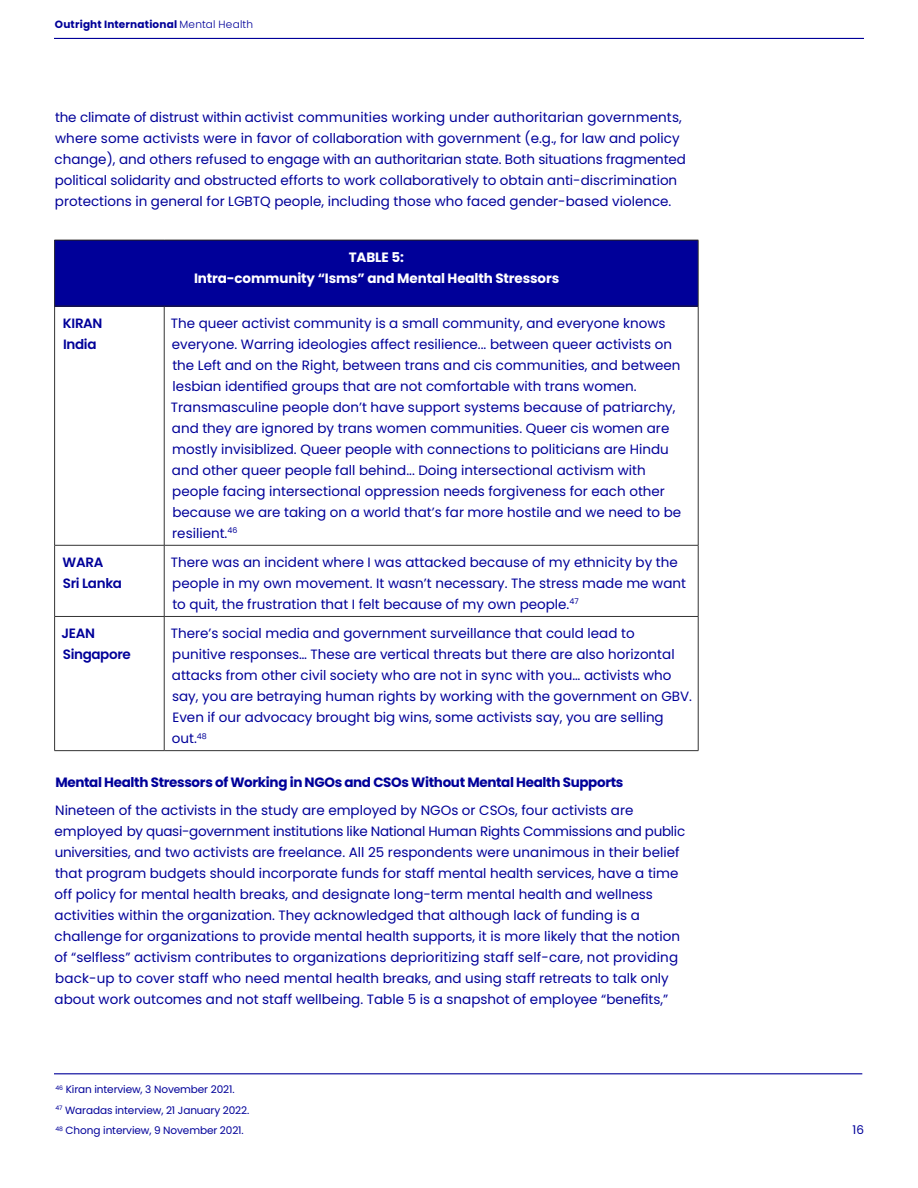
<style>
.page{position:relative;width:918px;height:1188px;background:#fff}
.page>*{position:absolute;margin:0;border:0;box-sizing:border-box;transform-origin:0 0}
.Contents{font:13.5px/21px "Poppins";color:#009}
.Contents-2{font:700 13.5px "Poppins";letter-spacing:-.025em;color:#009}
.Contents-3{font:700 13.5px/21px "Poppins";letter-spacing:-.01em;color:#fff;text-align:center}
.Contents-4{font:600 13.5px/21px "Poppins";letter-spacing:-.025em;color:#009}
.Body_text_1{font:12px "Poppins";color:#009}
.Contents-5{font:10.5px "Poppins";letter-spacing:-.01em;color:#009}
.t1{font:700 10.5px "Poppins";letter-spacing:.02em;color:#009}
.s1{font-weight:300}
</style>
<div class="page">
<hr style="left:54px;top:38px;width:810px;height:1px;background:#009">
<div style="left:55px;top:240px;width:643px;height:66px;background:#009"></div>
<hr style="left:54px;top:240px;width:1px;height:66px;background:#333">
<hr style="left:54px;top:240px;width:110px;height:1px;background:#231f20">
<hr style="left:164px;top:240px;width:534px;height:1px;background:#231f20">
<hr style="left:698px;top:240px;width:1px;height:66px;background:#333">
<hr style="left:55px;top:306px;width:109px;height:1px;background:#231f20">
<hr style="left:164px;top:306px;width:534px;height:1px;background:#231f20">
<hr style="left:54px;top:306px;width:1px;height:239px;background:#333">
<hr style="left:164px;top:306px;width:1px;height:239px;background:#333">
<hr style="left:698px;top:306px;width:1px;height:239px;background:#333">
<hr style="left:54px;top:545px;width:110px;height:1px;background:#333">
<hr style="left:54px;top:545px;width:1px;height:71px;background:#333">
<hr style="left:164px;top:545px;width:534px;height:1px;background:#333">
<hr style="left:164px;top:545px;width:1px;height:71px;background:#333">
<hr style="left:698px;top:545px;width:1px;height:71px;background:#333">
<hr style="left:54px;top:616px;width:110px;height:1px;background:#333">
<hr style="left:54px;top:617px;width:1px;height:133px;background:#333">
<hr style="left:164px;top:616px;width:534px;height:1px;background:#333">
<hr style="left:164px;top:617px;width:1px;height:133px;background:#333">
<hr style="left:698px;top:617px;width:1px;height:133px;background:#333">
<hr style="left:54px;top:750px;width:110px;height:1px;background:#333">
<hr style="left:164px;top:750px;width:534px;height:1px;background:#333">
<hr style="left:54px;top:1073px;width:808px;height:1px;background:#009">
<p class="t1" style="left:55px;top:19px;width:200px">Outright International <span class="s1">Mental Health</span></p>
<p class="Contents" style="left:55px;top:107px;width:633px">the climate of distrust within activist communities working under authoritarian governments, where some activists were in favor of collaboration with government (e.g., for law and policy change), and others refused to engage with an authoritarian state. Both situations fragmented political solidarity and obstructed efforts to work collaboratively to obtain anti-discrimination protections in general for LGBTQ people, including those who faced gender-based violence.</p>
<p class="Contents-3" style="left:194px;top:247px;width:367px">TABLE 5:<br>Intra-community “Isms” and Mental Health Stressors</p>
<p class="Contents-4" style="left:63px;top:313px;width:41px">KIRAN<br>India</p>
<p class="Contents" style="left:171px;top:313px;width:512px">The queer activist community is a small community, and everyone knows everyone. Warring ideologies affect resilience... between queer activists on the Left and on the Right, between trans and cis communities, and between lesbian identified groups that are not comfortable with trans women.<br>Transmasculine people don’t have support systems because of patriarchy, and they are ignored by trans women communities. Queer cis women are mostly invisiblized. Queer people with connections to politicians are Hindu and other queer people fall behind... Doing intersectional activism with people facing intersectional oppression needs forgiveness for each other because we are taking on a world that’s far more hostile and we need to be resilient.<sup>46</sup></p>
<p class="Contents-4" style="left:63px;top:552px;width:61px">WARA<br>Sri Lanka</p>
<p class="Contents" style="left:171px;top:552px;width:517px">There was an incident where I was attacked because of my ethnicity by the people in my own movement. It wasn’t necessary. The stress made me want to quit, the frustration that I felt because of my own people.<sup>47</sup></p>
<p class="Contents-4" style="left:61px;top:623px;width:71px">JEAN<br>Singapore</p>
<p class="Contents" style="left:171px;top:623px;width:523px">There’s social media and government surveillance that could lead to<br>punitive responses… These are vertical threats but there are also horizontal attacks from other civil society who are not in sync with you… activists who say, you are betraying human rights by working with the government on GBV.<br>Even if our advocacy brought big wins, some activists say, you are selling out.<sup>48</sup></p>
<p class="Contents-2" style="left:55px;top:774px;width:570px">Mental Health Stressors of Working in NGOs and CSOs Without Mental Health Supports</p>
<p class="Contents" style="left:55px;top:799px;width:632px">Nineteen of the activists in the study are employed by NGOs or CSOs, four activists are employed by quasi-government institutions like National Human Rights Commissions and public universities, and two activists are freelance. All 25 respondents were unanimous in their belief that program budgets should incorporate funds for staff mental health services, have a time off policy for mental health breaks, and designate long-term mental health and wellness activities within the organization. They acknowledged that although lack of funding is a challenge for organizations to provide mental health supports, it is more likely that the notion of “selfless” activism contributes to organizations deprioritizing staff self-care, not providing back-up to cover staff who need mental health breaks, and using staff retreats to talk only about work outcomes and not staff wellbeing. Table 5 is a snapshot of employee “benefits,”</p>
<p class="Contents-5" style="left:55px;top:1084px;width:181px"><sup>46</sup> Kiran interview, 3 November 2021.</p>
<p class="Contents-5" style="left:55px;top:1104px;width:196px"><sup>47</sup> Waradas interview, 21 January 2022.</p>
<p class="Contents-5" style="left:55px;top:1124px;width:190px"><sup>48</sup> Chong interview, 9 November 2021.</p>
<p class="Body_text_1" style="left:853px;top:1123px;width:13px">16</p>
</div>
